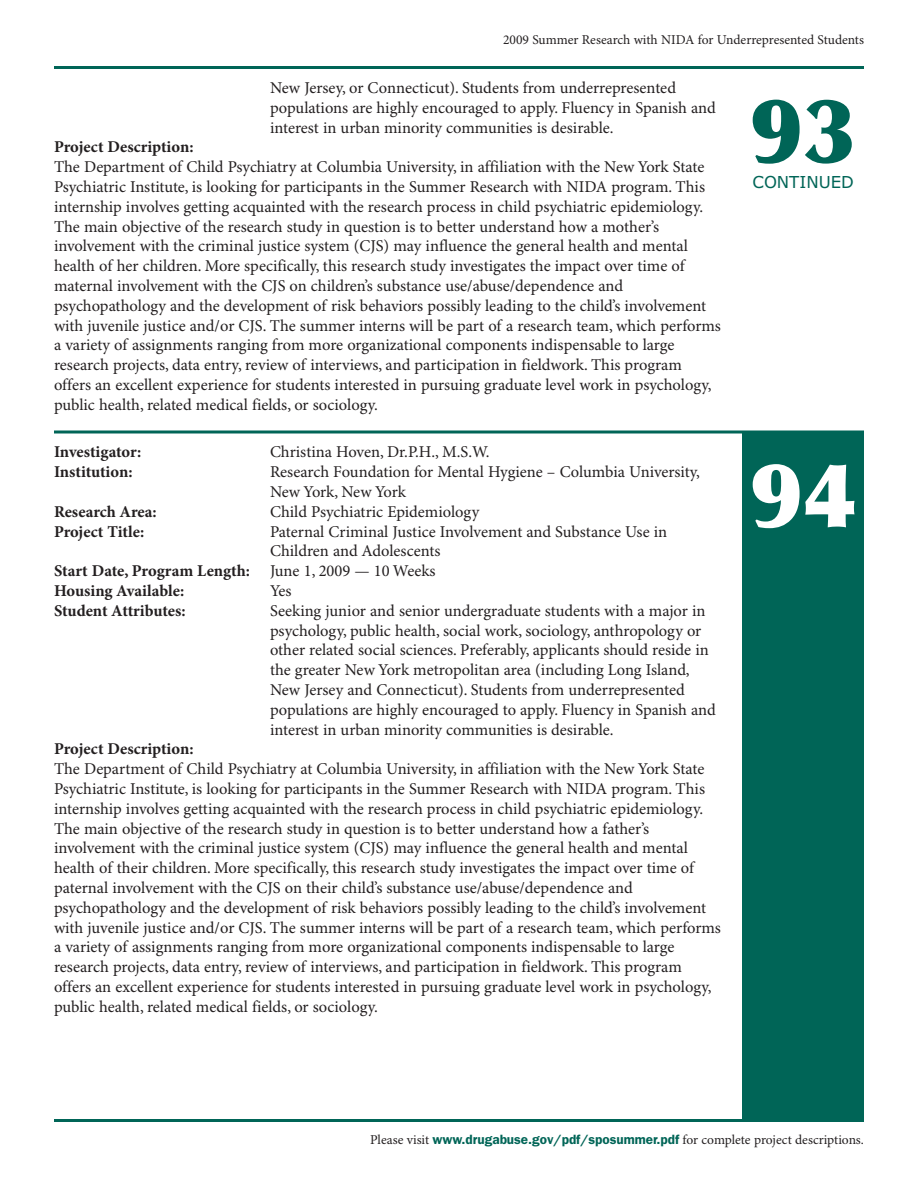
<style>
.page{position:relative;width:918px;height:1188px;background:#fff}
.page>*{position:absolute;margin:0;border:0;box-sizing:border-box;transform-origin:0 0}
.t1{font:900 90px "Optima";color:#fff}
.t2{font:900 90px "Optima";color:#006557}
.t3{font:16.5px/19.8px "Minion Pro";color:#231f20}
.t4{font:700 16.5px "Minion Pro";letter-spacing:-.005em;color:#231f20}
.t5{font:16.5px "Verdana";color:#006557}
.t6{font:13.5px "Minion Pro";color:#231f20}
.s1{font-weight:400}
.s2{font-family:"Franklin Gothic";font-weight:600;color:#006557}
</style>
<div class="page">
<hr style="left:54px;top:66px;width:810px;height:3px;background:#006557">
<svg style="left:54px;top:430px;width:810px;height:4px;background:#3f8b80"></svg>
<hr style="left:54px;top:1119px;width:810px;height:3px;background:#006557">
<div style="left:742px;top:432px;width:122px;height:688px;background:#006557"></div>
<p class="t6" style="left:503px;top:34px;width:362px">2009 Summer Research with NIDA for Underrepresented Students</p>
<p class="t3" style="left:270px;top:79px;width:447px">New Jersey, or Connecticut). Students from underrepresented populations are highly encouraged to apply. Fluency in Spanish and interest in urban minority communities is desirable.</p>
<p class="t4" style="left:54px;top:141px;width:141px">Project Description:</p>
<p class="t3" style="left:54px;top:159px;width:668px">The Department of Child Psychiatry at Columbia University, in affiliation with the New York State Psychiatric Institute, is looking for participants in the Summer Research with NIDA program. This internship involves getting acquainted with the research process in child psychiatric epidemiology.<br>The main objective of the research study in question is to better understand how a mother’s involvement with the criminal justice system (CJS) may influence the general health and mental health of her children. More specifically, this research study investigates the impact over time of maternal involvement with the CJS on children’s substance use/abuse/dependence and psychopathology and the development of risk behaviors possibly leading to the child’s involvement with juvenile justice and/or CJS. The summer interns will be part of a research team, which performs a variety of assignments ranging from more organizational components indispensable to large research projects, data entry, review of interviews, and participation in fieldwork. This program offers an excellent experience for students interested in pursuing graduate level work in psychology, public health, related medical fields, or sociology.</p>
<p class="t4" style="left:54px;top:446px;width:89px">Investigator:</p>
<p class="t3" style="left:270px;top:444px;width:221px">Christina Hoven, Dr.P.H., M.S.W.</p>
<p class="t4" style="left:54px;top:466px;width:80px">Institution:</p>
<p class="t3" style="left:270px;top:464px;width:431px">Research Foundation for Mental Hygiene – Columbia University,<br>New York, New York</p>
<p class="t4" style="left:54px;top:505px;width:104px">Research Area:</p>
<p class="t3" style="left:270px;top:503px;width:211px">Child Psychiatric Epidemiology</p>
<p class="t4" style="left:54px;top:525px;width:92px">Project Title:</p>
<p class="t3" style="left:270px;top:523px;width:399px">Paternal Criminal Justice Involvement and Substance Use in</p>
<p class="t3" style="left:270px;top:543px;width:172px">Children and Adolescents</p>
<p class="t4" style="left:54px;top:565px;width:383px">Start Date, Program Length: <span class="s1">June 1, 2009 — 10 Weeks</span></p>
<p class="t4" style="left:54px;top:585px;width:132px">Housing Available:</p>
<p class="t3" style="left:270px;top:582px;width:23px">Yes</p>
<p class="t4" style="left:54px;top:604px;width:133px">Student Attributes:</p>
<p class="t3" style="left:270px;top:602px;width:447px">Seeking junior and senior undergraduate students with a major in psychology, public health, social work, sociology, anthropology or other related social sciences. Preferably, applicants should reside in the greater New York metropolitan area (including Long Island, New Jersey and Connecticut). Students from underrepresented populations are highly encouraged to apply. Fluency in Spanish and interest in urban minority communities is desirable.</p>
<p class="t4" style="left:54px;top:743px;width:141px">Project Description:</p>
<p class="t3" style="left:54px;top:761px;width:668px">The Department of Child Psychiatry at Columbia University, in affiliation with the New York State Psychiatric Institute, is looking for participants in the Summer Research with NIDA program. This internship involves getting acquainted with the research process in child psychiatric epidemiology.<br>The main objective of the research study in question is to better understand how a father’s involvement with the criminal justice system (CJS) may influence the general health and mental health of their children. More specifically, this research study investigates the impact over time of paternal involvement with the CJS on their child’s substance use/abuse/dependence and psychopathology and the development of risk behaviors possibly leading to the child’s involvement with juvenile justice and/or CJS. The summer interns will be part of a research team, which performs a variety of assignments ranging from more organizational components indispensable to large research projects, data entry, review of interviews, and participation in fieldwork. This program offers an excellent experience for students interested in pursuing graduate level work in psychology, public health, related medical fields, or sociology.</p>
<h1 class="t2" style="left:750px;top:94px;width:108px">93</h1>
<p class="t5" style="left:752px;top:173px;width:103px">CONTINUED</p>
<h1 class="t1" style="left:750px;top:459px;width:108px">94</h1>
<p class="t6" style="left:370px;top:1134px;width:495px">Please visit <span class="s2">www.drugabuse.gov/pdf/sposummer.pdf</span> for complete project descriptions.</p>
</div>
